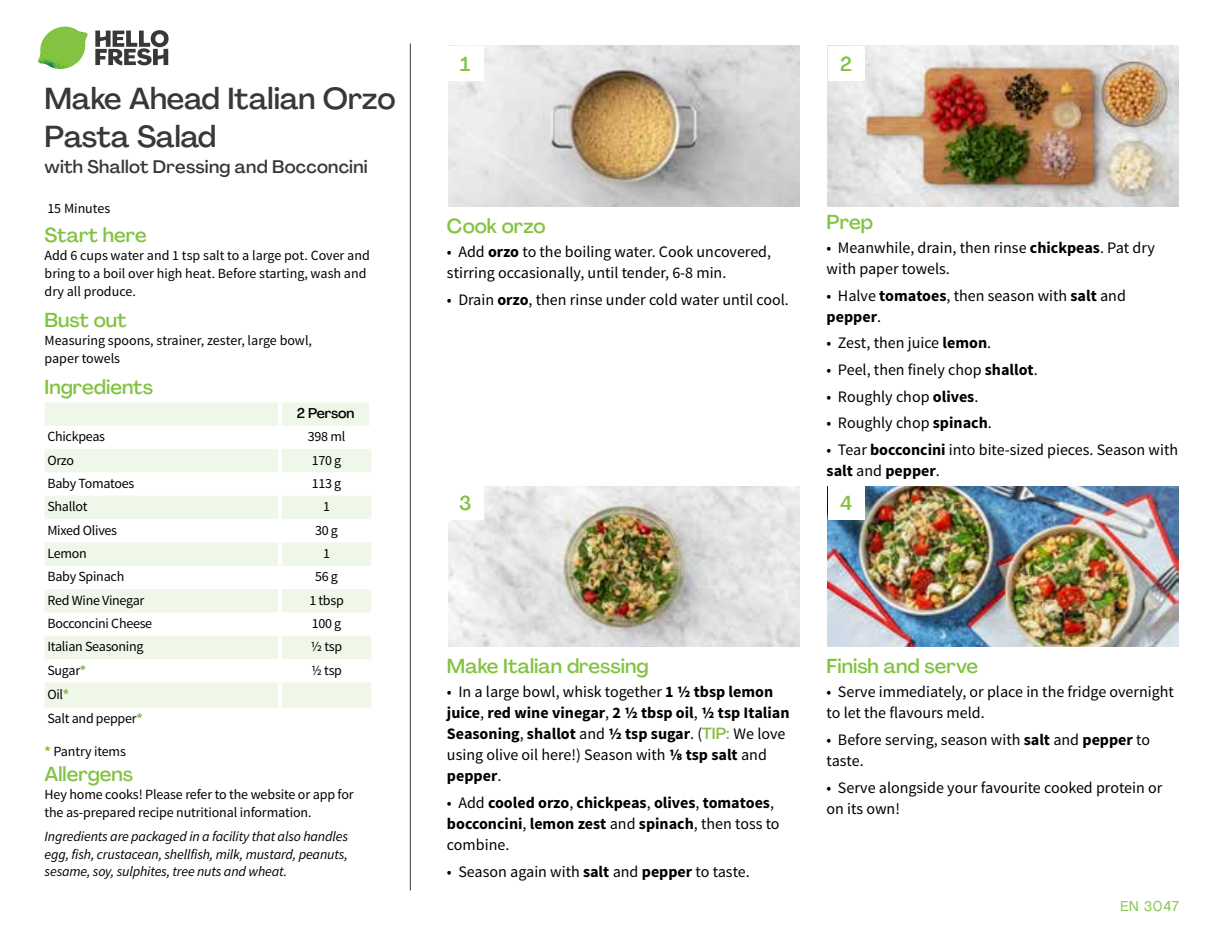
<style>
.page{position:relative;width:1224px;height:936px;background:#fff}
.page>*{position:absolute;margin:0;border:0;box-sizing:border-box;transform-origin:0 0}
.t1{font:500 30px/38px "Agrandir";color:#383839}
.t2{font:500 20px "Agrandir";color:#82c341}
.t3{font:500 18px "Agrandir";letter-spacing:.015em;color:#383839}
.t4{font:16px/21px "Source Sans Pro";color:#000}
.t5{font:700 16px/21px "Source Sans Pro";color:#000}
.t6{font:14px/18px "Source Sans Pro";letter-spacing:-.01em;color:#000}
.t7{font:italic 14px/18px "Source Sans Pro";letter-spacing:-.01em;color:#000;text-align:justify}
.t8{font:500 14px "Agrandir";letter-spacing:-.01em;color:#000}
.t9{font:14px "Agrandir";letter-spacing:.05em;color:#82c341}
.s1{font-weight:700;color:#8cba42}
.s2{font-weight:700}
.s3{font-weight:400}
.s4{font-family:"Agrandir";font-weight:500;color:#8cba42}
</style>
<div class="page">
<svg style="left:95px;top:30px;width:74px;height:35px"></svg>
<svg style="left:41px;top:27px;width:45px;height:28px"></svg>
<img style="left:65px;top:27px;width:23px;height:18px">
<img style="left:40px;top:43px;width:43px;height:8px">
<img style="left:38px;top:46px;width:43px;height:23px">
<img style="left:64px;top:51px;width:19px;height:18px">
<hr style="left:410px;top:44px;width:1px;height:846px;background:#383839">
<svg style="left:45px;top:402px;width:326px;height:306px;fill:#eff7e8"></svg>
<hr style="left:278px;top:402px;width:4px;height:24px;background:#fff">
<hr style="left:369px;top:402px;width:4px;height:24px;background:#fff">
<hr style="left:278px;top:426px;width:4px;height:23px;background:#fff">
<hr style="left:278px;top:449px;width:4px;height:23px;background:#fff">
<hr style="left:278px;top:472px;width:4px;height:24px;background:#fff">
<hr style="left:278px;top:496px;width:4px;height:23px;background:#fff">
<hr style="left:278px;top:519px;width:4px;height:23px;background:#fff">
<hr style="left:278px;top:542px;width:4px;height:24px;background:#fff">
<hr style="left:278px;top:566px;width:4px;height:23px;background:#fff">
<hr style="left:278px;top:589px;width:4px;height:23px;background:#fff">
<hr style="left:278px;top:612px;width:4px;height:24px;background:#fff">
<hr style="left:278px;top:636px;width:4px;height:23px;background:#fff">
<hr style="left:278px;top:659px;width:4px;height:24px;background:#fff">
<hr style="left:278px;top:683px;width:4px;height:25px;background:#fff">
<img style="left:448px;top:46px;width:351px;height:161px">
<img style="left:448px;top:486px;width:351px;height:160px">
<img style="left:828px;top:46px;width:351px;height:161px">
<img style="left:828px;top:486px;width:351px;height:160px">
<div style="left:447px;top:46px;width:37px;height:34px;background:#fff"></div>
<div style="left:447px;top:486px;width:37px;height:34px;background:#fff"></div>
<div style="left:828px;top:46px;width:36px;height:34px;background:#fff"></div>
<div style="left:828px;top:486px;width:36px;height:34px;background:#fff"></div>
<h1 class="t1" style="left:45px;top:79px;width:353px">Make Ahead Italian Orzo<br>Pasta Salad</h1>
<p class="t3" style="left:45px;top:156px;width:325px">with Shallot Dressing and Bocconcini</p>
<p class="t6" style="left:47px;top:199px;width:64px">15 Minutes</p>
<p class="t2" style="left:45px;top:223px;width:104px">Start here</p>
<p class="t6" style="left:45px;top:247px;width:327px">Add 6 cups water and 1 tsp salt to a large pot. Cover and bring to a boil over high heat. Before starting, wash and dry all produce.</p>
<p class="t2" style="left:45px;top:308px;width:84px">Bust out</p>
<p class="t6" style="left:45px;top:332px;width:269px">Measuring spoons, strainer, zester, large bowl, paper towels</p>
<p class="t2" style="left:45px;top:375px;width:110px">Ingredients</p>
<p class="t8" style="left:297px;top:405px;width:59px">2 Person</p>
<p class="t6" style="left:47px;top:428px;width:59px">Chickpeas</p>
<p class="t6" style="left:308px;top:428px;width:39px">398 ml</p>
<p class="t6" style="left:47px;top:451px;width:28px">Orzo</p>
<p class="t6" style="left:312px;top:451px;width:31px">170 g</p>
<p class="t6" style="left:47px;top:475px;width:88px">Baby Tomatoes</p>
<p class="t6" style="left:312px;top:475px;width:31px">113 g</p>
<p class="t6" style="left:47px;top:498px;width:42px">Shallot</p>
<p class="t6" style="left:323px;top:498px;width:8px">1</p>
<p class="t6" style="left:47px;top:521px;width:71px">Mixed Olives</p>
<p class="t6" style="left:315px;top:521px;width:24px">30 g</p>
<p class="t6" style="left:47px;top:545px;width:41px">Lemon</p>
<p class="t6" style="left:323px;top:545px;width:8px">1</p>
<p class="t6" style="left:47px;top:568px;width:78px">Baby Spinach</p>
<p class="t6" style="left:315px;top:568px;width:24px">56 g</p>
<p class="t6" style="left:47px;top:591px;width:99px">Red Wine Vinegar</p>
<p class="t6" style="left:309px;top:591px;width:36px">1 tbsp</p>
<p class="t6" style="left:47px;top:615px;width:106px">Bocconcini Cheese</p>
<p class="t6" style="left:312px;top:615px;width:31px">100 g</p>
<p class="t6" style="left:47px;top:638px;width:98px">Italian Seasoning</p>
<p class="t6" style="left:311px;top:638px;width:33px">½ tsp</p>
<p class="t6" style="left:47px;top:661px;width:40px">Sugar<span class="s1">*</span></p>
<p class="t6" style="left:311px;top:661px;width:32px">1/2 tsp</p>
<p class="t6" style="left:47px;top:683px;width:97px;line-height:24.2px">Oil<span class="s1">*<br></span>Salt and pepper<span class="s1">*</span></p>
<p class="t6" style="left:45px;top:742px;width:83px"><span class="s1">*</span> Pantry items</p>
<p class="t2" style="left:45px;top:762px;width:90px">Allergens</p>
<p class="t6" style="left:45px;top:786px;width:311px">Hey home cooks! Please refer to the website or app for the as-prepared recipe nutritional information.</p>
<p class="t7" style="left:45px;top:827px;width:305px">Ingredients are packaged in a facility that also handles egg, fish, crustacean, shellfish, milk, mustard, peanuts, sesame, soy, sulphites, tree nuts and wheat.</p>
<p class="t2" style="left:460px;top:51px;width:12px">1</p>
<p class="t2" style="left:840px;top:51px;width:13px">2</p>
<p class="t2" style="left:447px;top:213px;width:100px">Cook orzo</p>
<p class="t4" style="left:447px;top:241px;width:326px">• Add <span class="s2">orzo</span> to the boiling water. Cook uncovered, stirring occasionally, until tender, 6-8 min.</p>
<p class="t4" style="left:447px;top:289px;width:343px">• Drain <span class="s2">orzo</span>, then rinse under cold water until cool.</p>
<p class="t2" style="left:459px;top:491px;width:14px">3</p>
<p class="t2" style="left:827px;top:209px;width:48px">Prep</p>
<p class="t4" style="left:827px;top:237px;width:330px">• Meanwhile, drain, then rinse <span class="s2">chickpeas</span>. Pat dry with paper towels.</p>
<p class="t4" style="left:827px;top:285px;width:301px">• Halve <span class="s2">tomatoes</span>, then season with <span class="s2">salt</span> and <span class="s2">pepper</span>.</p>
<p class="t4" style="left:827px;top:333px;width:166px">• Zest, then juice <span class="s2">lemon</span>.</p>
<p class="t4" style="left:827px;top:359px;width:213px">• Peel, then finely chop <span class="s2">shallot</span>.</p>
<p class="t4" style="left:827px;top:386px;width:153px">• Roughly chop <span class="s2">olives</span>.</p>
<p class="t4" style="left:827px;top:413px;width:167px">• Roughly chop <span class="s2">spinach</span>.</p>
<p class="t4" style="left:827px;top:439px;width:353px">• Tear <span class="s2">bocconcini</span> into bite-sized pieces. Season with <span class="s2">salt</span> and <span class="s2">pepper</span>.</p>
<p class="t2" style="left:840px;top:491px;width:14px">4</p>
<p class="t2" style="left:447px;top:654px;width:203px">Make Italian dressing</p>
<p class="t5" style="left:447px;top:682px;width:344px"><span class="s3">• In a large bowl, whisk together</span> 1 1/2 tbsp lemon juice<span class="s3">,</span> red wine vinegar<span class="s3">,</span> 2 1/2 tbsp oil<span class="s3">,</span> 1/2 tsp Italian Seasoning<span class="s3">,</span> shallot <span class="s3">and</span> 1/2 tsp sugar<span class="s3">. (</span><span class="s4">TIP:</span> <span class="s3">We love using olive oil here!) Season with</span> 1/8 tsp salt <span class="s3">and </span>pepper<span class="s3">.</span></p>
<p class="t5" style="left:447px;top:793px;width:334px"><span class="s3">• Add</span> cooled orzo<span class="s3">,</span> chickpeas<span class="s3">,</span> olives<span class="s3">,</span> tomatoes<span class="s3">, </span>bocconcini<span class="s3">,</span> lemon zest <span class="s3">and</span> spinach<span class="s3">, then toss to combine.</span></p>
<p class="t4" style="left:447px;top:861px;width:304px">• Season again with <span class="s2">salt</span> and <span class="s2">pepper</span> to taste.</p>
<p class="t2" style="left:827px;top:654px;width:153px">Finish and serve</p>
<p class="t4" style="left:827px;top:682px;width:349px">• Serve immediately, or place in the fridge overnight to let the flavours meld.</p>
<p class="t4" style="left:827px;top:729px;width:325px">• Before serving, season with <span class="s2">salt</span> and <span class="s2">pepper</span> to taste.</p>
<p class="t4" style="left:827px;top:777px;width:337px">• Serve alongside your favourite cooked protein or on its own!</p>
<p class="t9" style="left:1120px;top:897px;width:60px">EN 3047</p>
</div>
